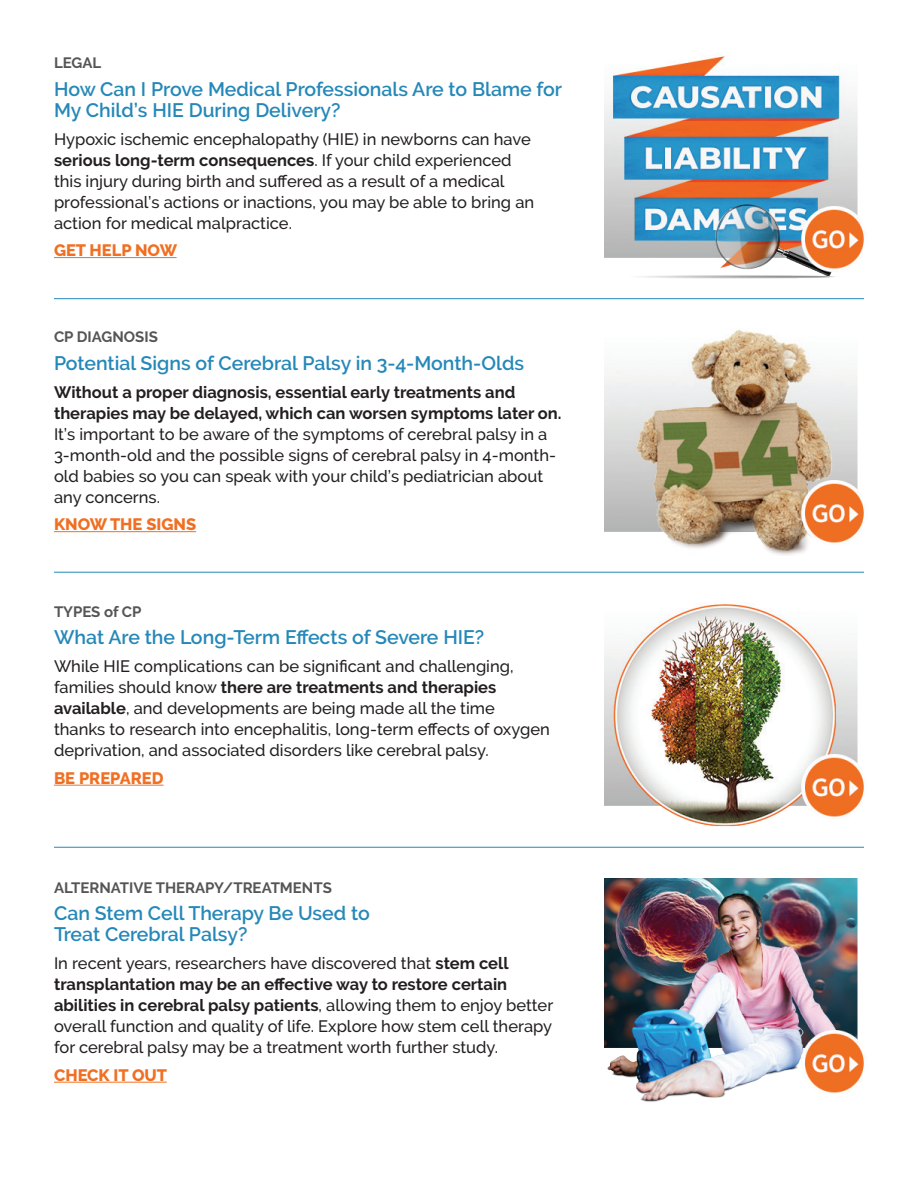
<style>
.page{position:relative;width:918px;height:1188px;background:#fff}
.page>*{position:absolute;margin:0;border:0;box-sizing:border-box;transform-origin:0 0}
.t1{font:600 19.5px/21px "Raleway";color:#2588b8}
.t2{font:500 16.5px/21px "Raleway";color:#231f20}
.t3{font:700 16.5px/21px "Raleway";color:#231f20}
.t4{font:800 16.5px "Raleway";color:#f06f22}
.t5{font:700 15px "Raleway";color:#545554}
.s1{font-weight:700}
</style>
<div class="page">
<hr style="left:54px;top:531px;width:142px;height:1px;background:#f06f22">
<img style="left:605px;top:329px;width:259px;height:226px">
<hr style="left:54px;top:572px;width:810px;height:1px;background:#2588b8">
<hr style="left:54px;top:785px;width:110px;height:1px;background:#f06f22">
<img style="left:605px;top:604px;width:259px;height:223px">
<hr style="left:54px;top:257px;width:123px;height:1px;background:#f06f22">
<img style="left:605px;top:56px;width:259px;height:223px">
<hr style="left:54px;top:298px;width:810px;height:1px;background:#2588b8">
<hr style="left:54px;top:847px;width:810px;height:1px;background:#2588b8">
<hr style="left:54px;top:1082px;width:113px;height:1px;background:#f06f22">
<img style="left:605px;top:879px;width:259px;height:223px">
<p class="t5" style="left:54px;top:54px;width:49px">LEGAL</p>
<p class="t1" style="left:54px;top:79px;width:510px">How Can I Prove Medical Professionals Are to Blame for<br>My Child’s HIE During Delivery?</p>
<p class="t2" style="left:54px;top:128px;width:482px">Hypoxic ischemic encephalopathy (HIE) in newborns can have <span class="s1">serious long-term consequences</span>. If your child experienced this injury during birth and suffered as a result of a medical professional’s actions or inactions, you may be able to bring an action for medical malpractice.</p>
<p class="t4" style="left:54px;top:241px;width:125px">GET HELP NOW</p>
<p class="t5" style="left:54px;top:328px;width:105px">CP DIAGNOSIS</p>
<p class="t1" style="left:54px;top:353px;width:472px">Potential Signs of Cerebral Palsy in 3-4-Month-Olds</p>
<p class="t3" style="left:54px;top:381px;width:509px">Without a proper diagnosis, essential early treatments and therapies may be delayed, which can worsen symptoms later on.</p>
<p class="t2" style="left:54px;top:423px;width:504px">It’s important to be aware of the symptoms of cerebral palsy in a 3-month-old and the possible signs of cerebral palsy in 4-month&shy;old babies so you can speak with your child’s pediatrician about any concerns.</p>
<p class="t4" style="left:54px;top:515px;width:144px">KNOW THE SIGNS</p>
<p class="t5" style="left:54px;top:603px;width:89px">TYPES of CP</p>
<p class="t1" style="left:54px;top:627px;width:432px">What Are the Long-Term Effects of Severe HIE?</p>
<p class="t2" style="left:54px;top:656px;width:497px">While HIE complications can be significant and challenging, families should know <span class="s1">there are treatments and therapies available</span>, and developments are being made all the time thanks to research into encephalitis, long-term effects of oxygen deprivation, and associated disorders like cerebral palsy.</p>
<p class="t4" style="left:54px;top:769px;width:111px">BE PREPARED</p>
<p class="t5" style="left:54px;top:879px;width:279px">ALTERNATIVE THERAPY/TREATMENTS</p>
<p class="t1" style="left:54px;top:903px;width:317px">Can Stem Cell Therapy Be Used to<br>Treat Cerebral Palsy?</p>
<p class="t2" style="left:54px;top:953px;width:501px">In recent years, researchers have discovered that <span class="s1">stem cell transplantation may be an effective way to restore certain abilities in cerebral palsy patients</span>, allowing them to enjoy better overall function and quality of life. Explore how stem cell therapy for cerebral palsy may be a treatment worth further study.</p>
<p class="t4" style="left:54px;top:1066px;width:115px">CHECK IT OUT</p>
</div>
